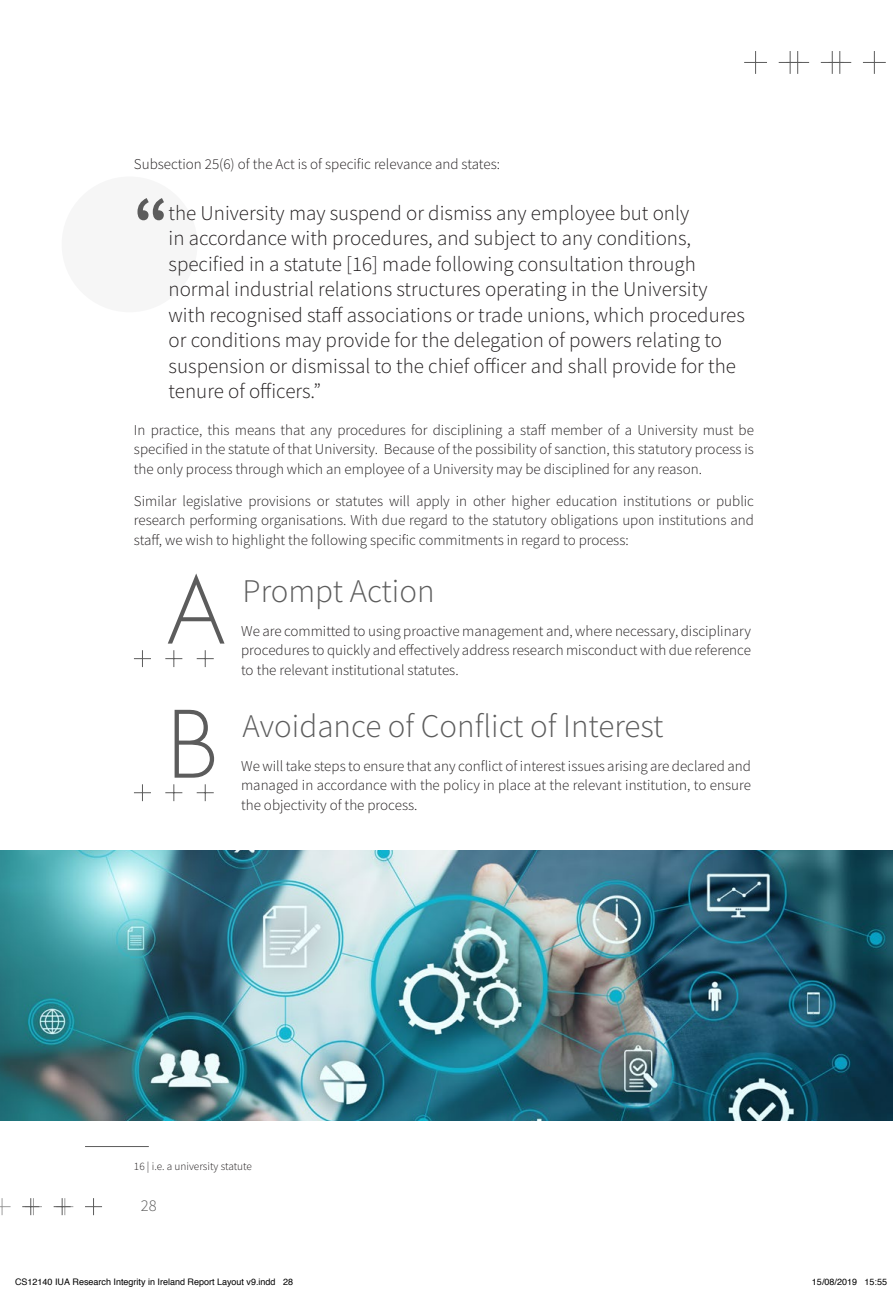
<style>
.page{position:relative;width:893px;height:1290px;background:#fff}
.page>*{position:absolute;margin:0;border:0;box-sizing:border-box;transform-origin:0 0}
.t1{font:300 90px "Futura Std";color:#5c5c5c}
.t2{font:700 64.5px "Source Sans Pro";color:#5c5c5c}
.t3{font:300 33px "Source Sans Pro";color:#5c5c5c}
.t4{font:300 21px/25.5px "Source Sans Pro";color:#231f20}
.t5{font:300 16.5px "Source Sans Pro";color:#5c5c5c}
.t6{font:300 15px/19.5px "Source Sans Pro";color:#231f20;text-align:justify}
.t7{font:300 11.25px "Source Sans Pro";color:#231f20}
.t8{font:9px "Helvetica";color:#000}
</style>
<div class="page">
<svg style="left:85px;top:1198px;width:17px;height:17px"></svg>
<svg style="left:54px;top:1198px;width:19px;height:17px"></svg>
<svg style="left:22px;top:1198px;width:20px;height:17px"></svg>
<svg style="left:0;top:1198px;width:11px;height:17px"></svg>
<div style="left:62px;top:176px;width:135px;height:136px;background:#f6f6f6;border-radius:50%"></div>
<svg style="left:744px;top:51px;width:23px;height:23px"></svg>
<svg style="left:779px;top:51px;width:30px;height:23px"></svg>
<svg style="left:821px;top:51px;width:30px;height:23px"></svg>
<svg style="left:863px;top:51px;width:23px;height:23px"></svg>
<hr style="left:85px;top:1146px;width:64px;height:1px;background:#5c5c5c">
<svg style="left:197px;top:650px;width:17px;height:17px"></svg>
<svg style="left:165px;top:650px;width:17px;height:17px"></svg>
<svg style="left:134px;top:650px;width:17px;height:17px"></svg>
<svg style="left:197px;top:784px;width:17px;height:17px"></svg>
<svg style="left:165px;top:784px;width:17px;height:17px"></svg>
<svg style="left:134px;top:784px;width:17px;height:17px"></svg>
<img style="left:0;top:850px;width:893px;height:270px">
<p class="t6" style="left:134px;top:154px;width:368px">Subsection 25(6) of the Act is of specific relevance and states:</p>
<p class="t2" style="left:134px;top:177px;width:36px">“</p>
<p class="t4" style="left:169px;top:200px;width:578px">the University may suspend or dismiss any employee but only<br>in accordance with procedures, and subject to any conditions, specified in a statute [16] made following consultation through normal industrial relations structures operating in the University with recognised staff associations or trade unions, which procedures or conditions may provide for the delegation of powers relating to suspension or dismissal to the chief officer and shall provide for the tenure of officers.”</p>
<p class="t6" style="left:134px;top:420px;width:621px">In practice, this means that any procedures for disciplining a staff member of a University must be specified in the statute of that University. Because of the possibility of sanction, this statutory process is the only process through which an employee of a University may be disciplined for any reason.</p>
<p class="t6" style="left:134px;top:491px;width:622px">Similar legislative provisions or statutes will apply in other higher education institutions or public research performing organisations. With due regard to the statutory obligations upon institutions and staff, we wish to highlight the following specific commitments in regard to process:</p>
<p class="t1" style="left:167px;top:556px;width:59px">A</p>
<p class="t3" style="left:243px;top:570px;width:194px">Prompt Action</p>
<p class="t6" style="left:241px;top:621px;width:511px">We are committed to using proactive management and, where necessary, disciplinary procedures to quickly and effectively address research misconduct with due reference to the relevant institutional statutes.</p>
<p class="t1" style="left:167px;top:690px;width:52px">B</p>
<p class="t3" style="left:243px;top:705px;width:422px">Avoidance of Conflict of Interest</p>
<p class="t6" style="left:241px;top:756px;width:511px">We will take steps to ensure that any conflict of interest issues arising are declared and managed in accordance with the policy in place at the relevant institution, to ensure the objectivity of the process.</p>
<p class="t7" style="left:134px;top:1159px;width:120px">16 | i.e. a university statute</p>
<p class="t5" style="left:141px;top:1195px;width:17px">28</p>
<p class="t8" style="left:15px;top:1275px;width:280px">CS12140 IUA Research Integrity in Ireland Report Layout v9.indd 28</p>
<p class="t8" style="left:812px;top:1275px;width:77px">15/08/2019 15:55</p>
</div>
